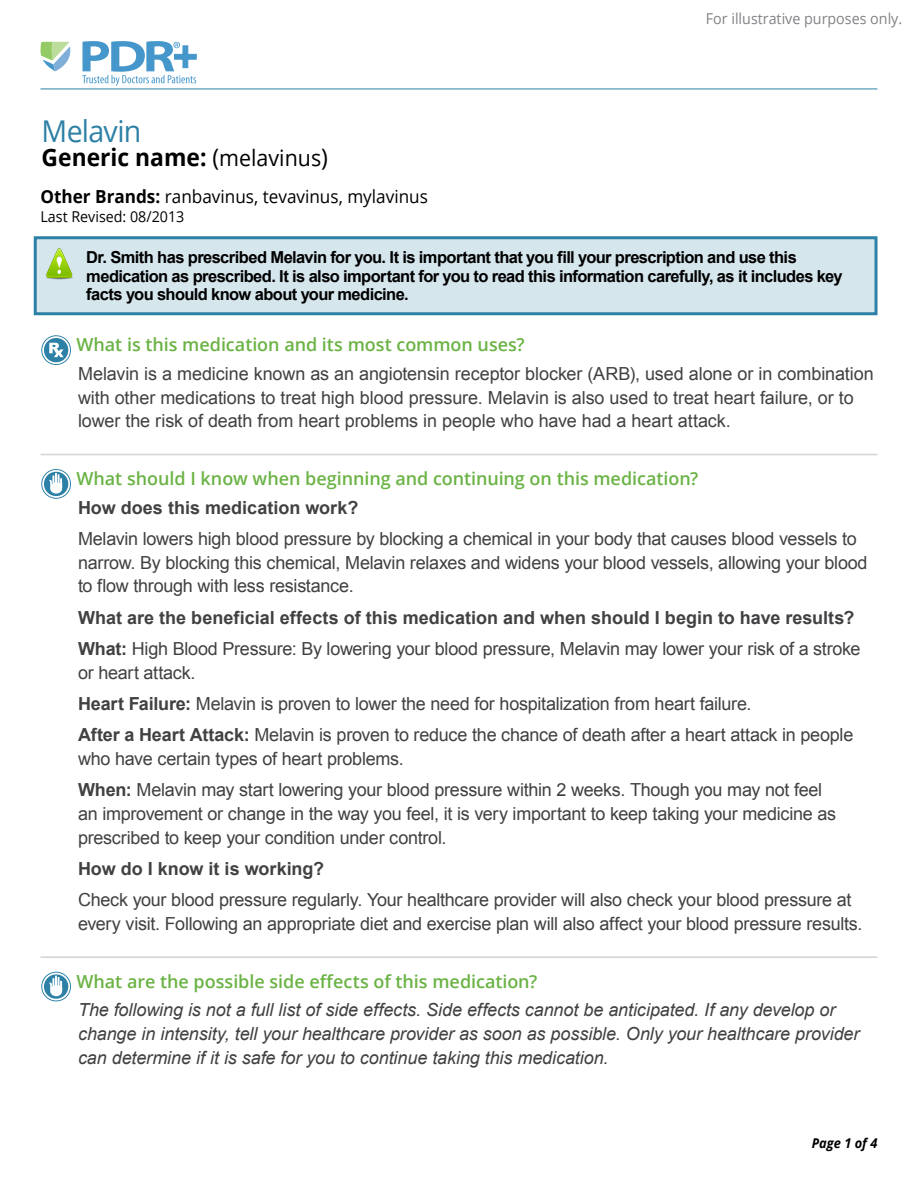
<style>
.page{position:relative;width:918px;height:1188px;background:#fff}
.page>*{position:absolute;margin:0;border:0;box-sizing:border-box;transform-origin:0 0}
.t1{font:30px "Open Sans";letter-spacing:-.025em;color:#2d81a6;scale:.95 1}
.t2{font:700 24px "Open Sans";color:#000;scale:.95 1}
.t3{font:18px/23.7px "Arial";letter-spacing:-.015em;color:#414042}
.t4{font:italic 18px/23.7px "Arial";letter-spacing:-.005em;color:#414042}
.t5{font:700 18px/31.2px "Arial";color:#414042}
.t6{font:600 18px "Open Sans";letter-spacing:-.005em;color:#6bb345}
.t7{font:18px "Open Sans";color:#000;scale:.95 1}
.t8{font:700 16.5px/18.8px "Arial";letter-spacing:-.035em;color:#000}
.t9{font:15px "Open Sans";color:#808285;scale:.95 1}
.t10{font:15px "Open Sans";color:#000;scale:.95 1}
.t11{font:italic 700 13.5px "Open Sans";color:#000;scale:.95 1}
.s1{font-weight:400}
.s2{font-weight:400;font-size:22.5px}
.s3{font-weight:700}
</style>
<div class="page">
<hr style="left:40px;top:454px;width:838px;height:1px;background:#d1d3d4">
<hr style="left:40px;top:956px;width:838px;height:2px;background:#d1d3d4">
<svg style="left:41px;top:335px;width:30px;height:30px"></svg>
<svg style="left:41px;top:469px;width:30px;height:30px"></svg>
<svg style="left:42px;top:470px;width:28px;height:28px"></svg>
<div style="left:44px;top:472px;width:24px;height:24px;background:#2d81a6;border-radius:50%"></div>
<svg style="left:49px;top:473px;width:13px;height:21px"></svg>
<svg style="left:41px;top:972px;width:30px;height:29px"></svg>
<svg style="left:42px;top:973px;width:28px;height:27px"></svg>
<svg style="left:44px;top:974px;width:24px;height:25px"></svg>
<svg style="left:49px;top:975px;width:13px;height:21px"></svg>
<div style="left:35px;top:238px;width:841px;height:76px;background:#d5e6ed"></div>
<div style="left:34px;top:236px;width:844px;height:79px;border:3px solid #2d81a6"></div>
<hr style="left:40px;top:89px;width:838px;height:1px;background:#2d81a6">
<svg style="left:46px;top:248px;width:28px;height:32px"></svg>
<svg style="left:40px;top:42px;width:31px;height:29px"></svg>
<svg style="left:82px;top:41px;width:115px;height:45px"></svg>
<h1 class="t1" style="left:42px;top:111px;width:107px">Melavin</h1>
<h2 class="t2" style="left:42px;top:140px;width:303px">Generic name: <span class="s1">(</span><span class="s2">melavinus</span><span class="s1">)</span></h2>
<p class="t7" style="left:40px;top:184px;width:409px"><span class="s3">Other Brands:</span> ranbavinus, tevavinus, mylavinus</p>
<p class="t10" style="left:40px;top:206px;width:153px">Last Revised: 08/2013</p>
<p class="t9" style="left:706px;top:9px;width:208px">For illustrative purposes only.</p>
<p class="t8" style="left:86px;top:248px;width:758px">Dr. Smith has prescribed Melavin for you. It is important that you fill your prescription and use this medication as prescribed. It is also important for you to read this information carefully, as it includes key facts you should know about your medicine.</p>
<p class="t6" style="left:76px;top:333px;width:450px">What is this medication and its most common uses?</p>
<p class="t3" style="left:78px;top:362px;width:797px">Melavin is a medicine known as an angiotensin receptor blocker (ARB), used alone or in combination with other medications to treat high blood pressure. Melavin is also used to treat heart failure, or to lower the risk of death from heart problems in people who have had a heart attack.</p>
<p class="t6" style="left:76px;top:466px;width:623px">What should I know when beginning and continuing on this medication?</p>
<p class="t5" style="left:78px;top:492px;width:282px">How does this medication work?</p>
<p class="t3" style="left:78px;top:527px;width:791px">Melavin lowers high blood pressure by blocking a chemical in your body that causes blood vessels to narrow. By blocking this chemical, Melavin relaxes and widens your blood vessels, allowing your blood to flow through with less resistance.</p>
<p class="t5" style="left:78px;top:602px;width:784px">What are the beneficial effects of this medication and when should I begin to have results?<br>What: <span class="s1">High Blood Pressure: By lowering your blood pressure, Melavin may lower your risk of a stroke</span></p>
<p class="t3" style="left:78px;top:657px;width:777px;line-height:31.2px">or heart attack.<br><span class="s3">Heart Failure:</span> Melavin is proven to lower the need for hospitalization from heart failure.<br><span class="s3">After a Heart Attack:</span> Melavin is proven to reduce the chance of death after a heart attack in people</p>
<p class="t3" style="left:78px;top:743px;width:746px;line-height:31.2px">who have certain types of heart problems.<br><span class="s3">When:</span> Melavin may start lowering your blood pressure within 2 weeks. Though you may not feel</p>
<p class="t3" style="left:78px;top:802px;width:760px">an improvement or change in the way you feel, it is very important to keep taking your medicine as prescribed to keep your condition under control.</p>
<p class="t5" style="left:78px;top:853px;width:248px">How do I know it is working?</p>
<p class="t3" style="left:78px;top:888px;width:786px">Check your blood pressure regularly. Your healthcare provider will also check your blood pressure at every visit. Following an appropriate diet and exercise plan will also affect your blood pressure results.</p>
<p class="t6" style="left:76px;top:969px;width:462px">What are the possible side effects of this medication?</p>
<p class="t4" style="left:78px;top:998px;width:783px">The following is not a full list of side effects. Side effects cannot be anticipated. If any develop or change in intensity, tell your healthcare provider as soon as possible. Only your healthcare provider can determine if it is safe for you to continue taking this medication.</p>
<p class="t11" style="left:812px;top:1133px;width:71px">Page 1 of 4</p>
</div>
